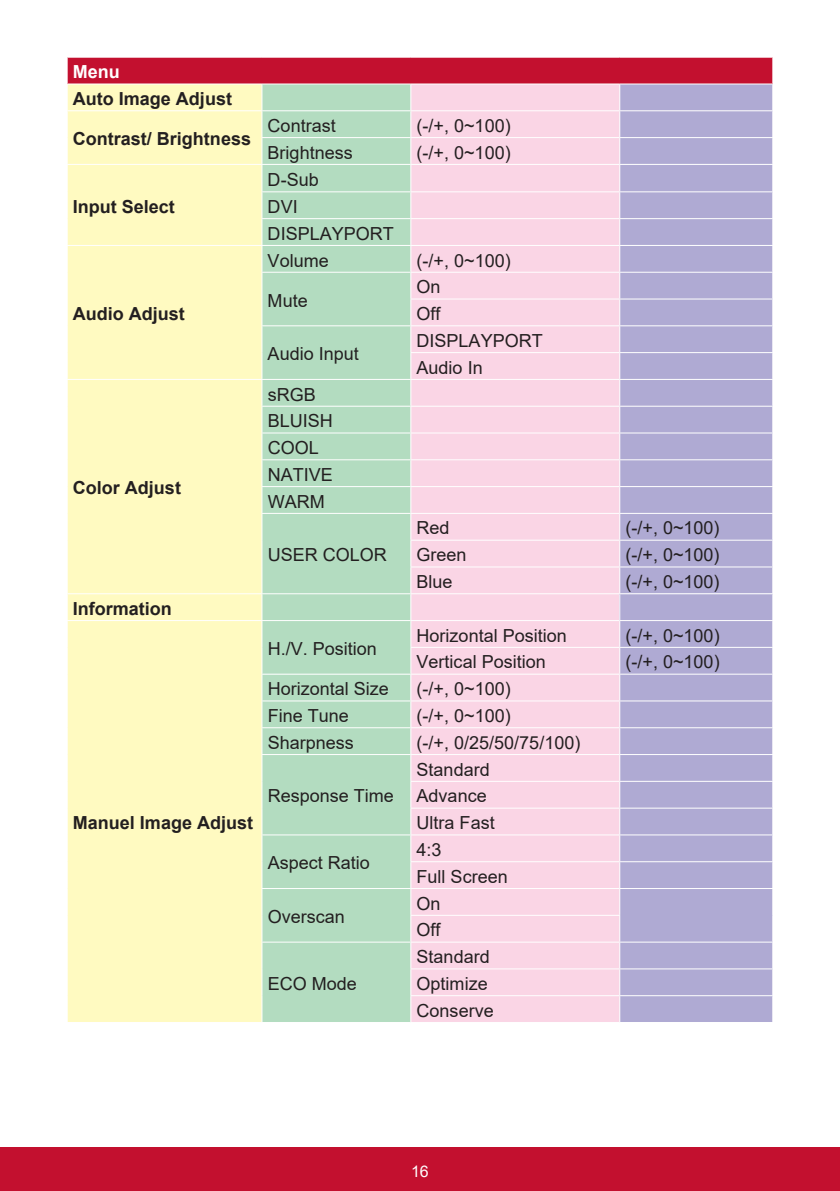
<style>
.page{position:relative;width:840px;height:1191px;background:#fff}
.page>*{position:absolute;margin:0;border:0;box-sizing:border-box;transform-origin:0 0}
.t1{font:18px/26.8px "Arial";color:#231f20}
.t2{font:700 18px "Arial";color:#231f20}
.t3{font:700 18px "Arial";color:#fff}
.t4{font:16px "Arial";color:#fff}
</style>
<div class="page">
<div style="left:0;top:1147px;width:839px;height:44px;background:#c3102f"></div>
<div style="left:67px;top:57px;width:705px;height:27px;background:#c3102f"></div>
<div style="left:68px;top:84px;width:193px;height:938px;background:#fffac1"></div>
<hr style="left:67px;top:57px;width:195px;height:1px;background:#fff">
<hr style="left:262px;top:57px;width:148px;height:1px;background:#fff">
<hr style="left:410px;top:57px;width:209px;height:1px;background:#fff">
<hr style="left:619px;top:57px;width:153px;height:1px;background:#fff">
<hr style="left:67px;top:83px;width:195px;height:1px;background:#fff">
<hr style="left:67px;top:110px;width:195px;height:1px;background:#fff">
<hr style="left:67px;top:164px;width:195px;height:1px;background:#fff">
<hr style="left:67px;top:245px;width:195px;height:1px;background:#fff">
<hr style="left:67px;top:379px;width:195px;height:1px;background:#fff">
<hr style="left:67px;top:593px;width:195px;height:1px;background:#fff">
<hr style="left:67px;top:620px;width:195px;height:1px;background:#fff">
<svg style="left:67px;top:58px;width:1px;height:964px"></svg>
<svg style="left:261px;top:83px;width:511px;height:939px;background:#d1ccd6"></svg>
<hr style="left:619px;top:995px;width:153px;height:1px;background:#fff">
<p class="t3" style="left:73px;top:59px;width:48px">Menu</p>
<p class="t2" style="left:73px;top:86px;width:161px">Auto Image Adjust</p>
<p class="t2" style="left:73px;top:126px;width:180px">Contrast/ Brightness</p>
<p class="t2" style="left:73px;top:194px;width:104px">Input Select</p>
<p class="t2" style="left:73px;top:301px;width:113px">Audio Adjust</p>
<p class="t2" style="left:73px;top:475px;width:109px">Color Adjust</p>
<p class="t2" style="left:73px;top:596px;width:100px">Information</p>
<p class="t2" style="left:73px;top:810px;width:182px">Manuel Image Adjust</p>
<p class="t1" style="left:267px;top:112px;width:70px">Contrast</p>
<p class="t1" style="left:416px;top:112px;width:96px">(-/+, 0~100)</p>
<p class="t1" style="left:267px;top:139px;width:87px">Brightness</p>
<p class="t1" style="left:416px;top:139px;width:96px">(-/+, 0~100)</p>
<p class="t1" style="left:267px;top:166px;width:128px">D-Sub<br>DVI<br>DISPLAYPORT</p>
<p class="t1" style="left:267px;top:247px;width:63px">Volume</p>
<p class="t1" style="left:416px;top:247px;width:96px">(-/+, 0~100)</p>
<p class="t1" style="left:267px;top:287px;width:42px">Mute</p>
<p class="t1" style="left:416px;top:273px;width:26px">On<br>Off</p>
<p class="t1" style="left:267px;top:340px;width:93px">Audio Input</p>
<p class="t1" style="left:267px;top:381px;width:67px">sRGB<br>BLUISH<br>COOL<br>NATIVE<br>WARM</p>
<p class="t1" style="left:267px;top:541px;width:121px">USER COLOR</p>
<p class="t1" style="left:267px;top:635px;width:111px">H./V. Position</p>
<p class="t1" style="left:416px;top:327px;width:128px">DISPLAYPORT<br>Audio In</p>
<p class="t1" style="left:416px;top:514px;width:35px">Red</p>
<p class="t1" style="left:625px;top:514px;width:96px">(-/+, 0~100)</p>
<p class="t1" style="left:416px;top:541px;width:52px">Green</p>
<p class="t1" style="left:625px;top:541px;width:96px">(-/+, 0~100)</p>
<p class="t1" style="left:416px;top:568px;width:38px">Blue</p>
<p class="t1" style="left:625px;top:568px;width:96px">(-/+, 0~100)</p>
<p class="t1" style="left:416px;top:622px;width:152px">Horizontal Position</p>
<p class="t1" style="left:625px;top:622px;width:96px">(-/+, 0~100)</p>
<p class="t1" style="left:416px;top:648px;width:131px">Vertical Position</p>
<p class="t1" style="left:625px;top:648px;width:96px">(-/+, 0~100)</p>
<p class="t1" style="left:267px;top:675px;width:123px">Horizontal Size</p>
<p class="t1" style="left:416px;top:675px;width:96px">(-/+, 0~100)</p>
<p class="t1" style="left:267px;top:702px;width:83px">Fine Tune</p>
<p class="t1" style="left:416px;top:702px;width:96px">(-/+, 0~100)</p>
<p class="t1" style="left:267px;top:729px;width:88px">Sharpness</p>
<p class="t1" style="left:416px;top:729px;width:165px">(-/+, 0/25/50/75/100)</p>
<p class="t1" style="left:267px;top:782px;width:128px">Response Time</p>
<p class="t1" style="left:416px;top:756px;width:80px">Standard<br>Advance<br>Ultra Fast</p>
<p class="t1" style="left:267px;top:849px;width:104px">Aspect Ratio</p>
<p class="t1" style="left:267px;top:903px;width:79px">Overscan</p>
<p class="t1" style="left:267px;top:970px;width:91px">ECO Mode</p>
<p class="t1" style="left:416px;top:836px;width:93px">4:3<br>Full Screen</p>
<p class="t1" style="left:416px;top:889px;width:26px">On<br>Off</p>
<p class="t1" style="left:416px;top:943px;width:79px">Standard<br>Optimize<br>Conserve</p>
<p class="t4" style="left:411px;top:1160px;width:19px">16</p>
</div>
